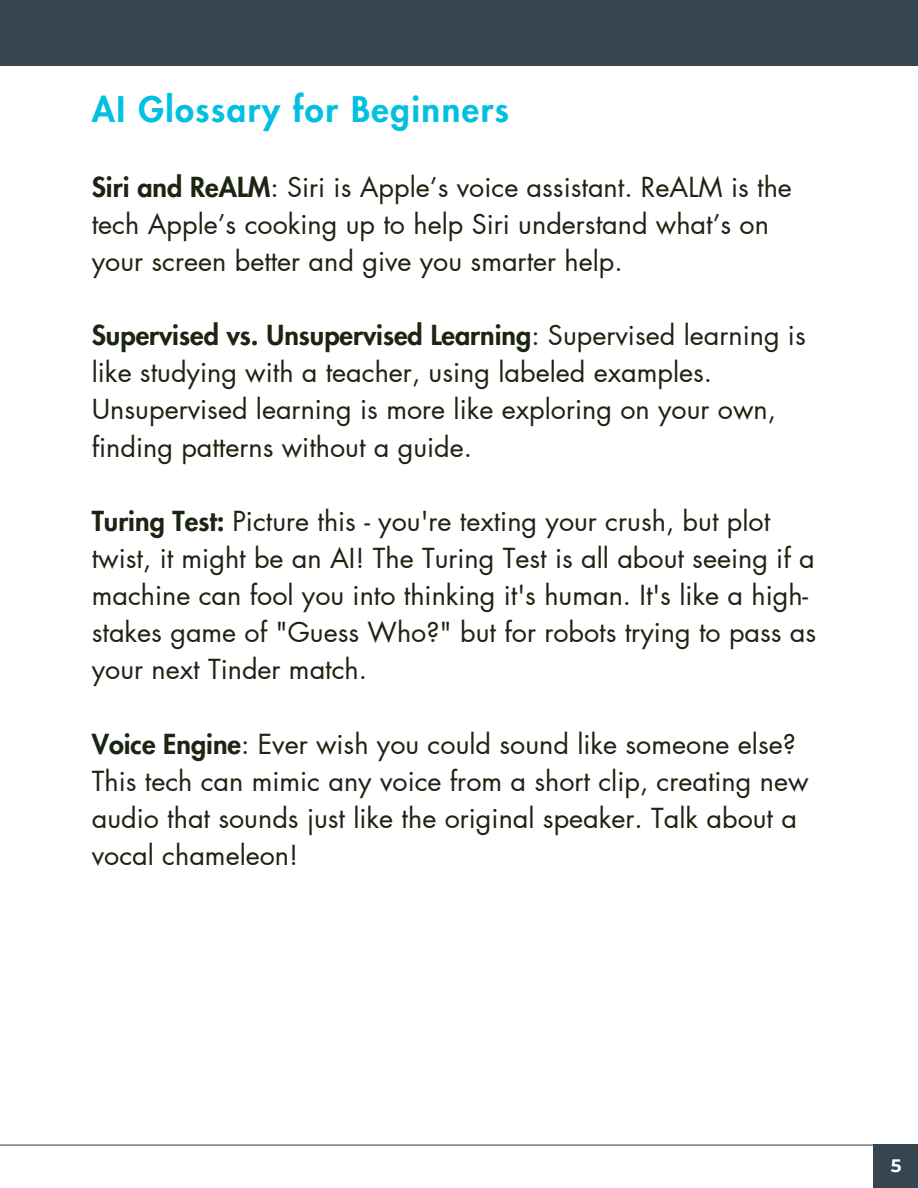
<style>
.page{position:relative;width:918px;height:1188px;background:#fff}
.page>*{position:absolute;margin:0;border:0;box-sizing:border-box;transform-origin:0 0}
.t1{font:800 34.5px "Futura LT Pro";letter-spacing:.045em;color:#03c0e1}
.t2{font:27px/37.2px "Futura LT Pro";color:#1c2412}
.t3{font:700 18px "Montserrat";color:#fff}
.s1{font-weight:800}
</style>
<div class="page">
<div style="left:0;top:0;width:918px;height:65px;background:#374550"></div>
<div style="left:873px;top:1144px;width:45px;height:44px;background:#374550"></div>
<hr style="left:0;top:1144px;width:918px;height:2px;background:#374550">
<p class="t1" style="left:92px;top:94px;width:419px">AI Glossary for Beginners</p>
<p class="t2" style="left:92px;top:169px;width:702px"><span class="s1">Siri and ReALM</span>: Siri is Apple’s voice assistant. ReALM is the tech Apple’s cooking up to help Siri understand what’s on your screen better and give you smarter help.</p>
<p class="t2" style="left:92px;top:318px;width:716px"><span class="s1">Supervised vs. Unsupervised Learning</span>: Supervised learning is like studying with a teacher, using labeled examples.<br>Unsupervised learning is more like exploring on your own, finding patterns without a guide.</p>
<p class="t2" style="left:92px;top:503px;width:726px"><span class="s1">Turing Test:</span> Picture this - you're texting your crush, but plot twist, it might be an AI! The Turing Test is all about seeing if a machine can fool you into thinking it's human. It's like a high&shy;stakes game of "Guess Who?" but for robots trying to pass as your next Tinder match.</p>
<p class="t2" style="left:92px;top:726px;width:718px"><span class="s1">Voice Engine</span>: Ever wish you could sound like someone else?<br>This tech can mimic any voice from a short clip, creating new audio that sounds just like the original speaker. Talk about a vocal chameleon!</p>
<p class="t3" style="left:891px;top:1154px;width:12px">5</p>
</div>
